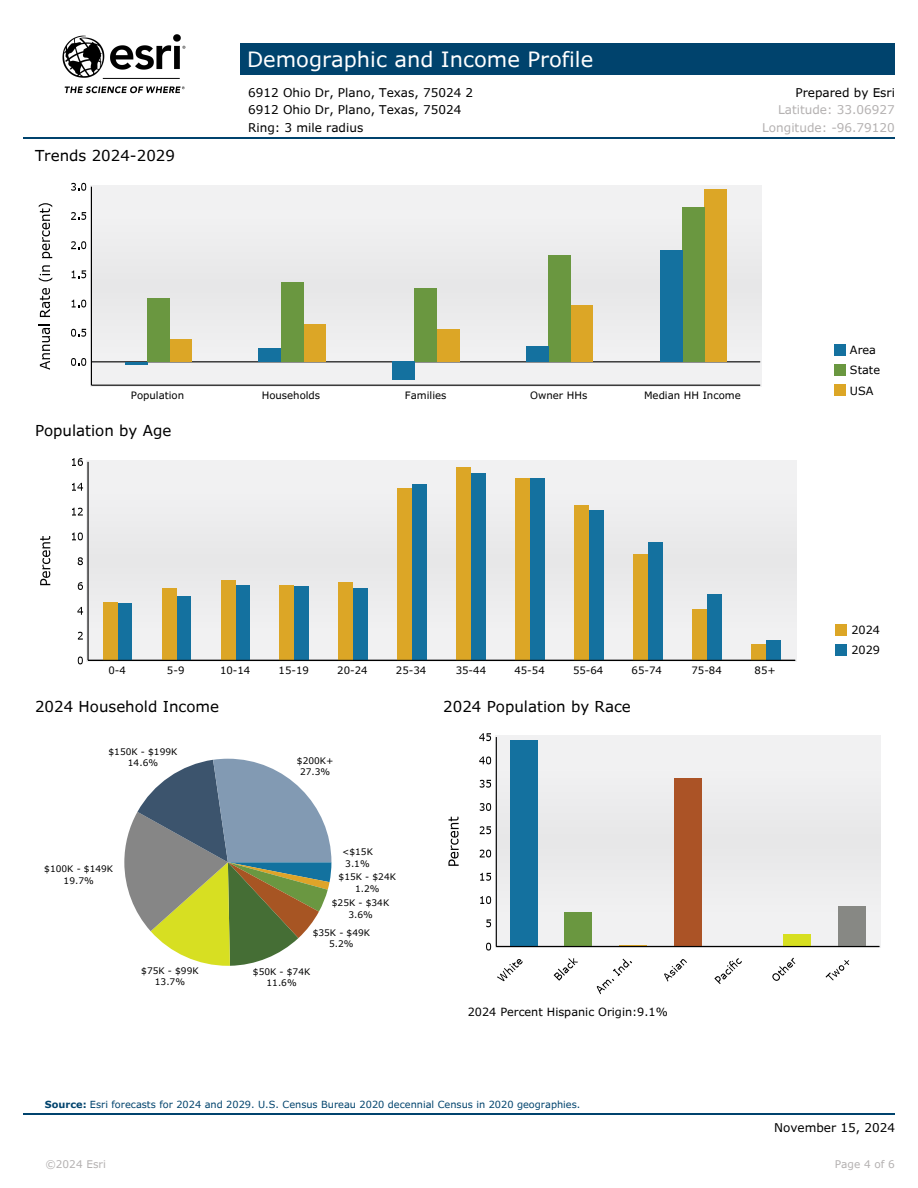
<style>
.page{position:relative;width:918px;height:1188px;background:#fff}
.page>*{position:absolute;margin:0;border:0;box-sizing:border-box;transform-origin:0 0}
.t1{font:21px "Verdana Pro";color:#fff}
.t2{font:15px "Verdana Pro";color:#000}
.t3{font:12px "Verdana Pro";color:#000}
.t4{font:12px "Verdana Pro";color:#b4b1b1}
.t5{font:11.25px/20.2px "Verdana Pro";color:#000}
.t6{font:10.5px "Verdana Pro";color:#b4b1b1}
.t7{font:10.2px "Verdana Pro";color:#000}
.t8{font:9.75px "Verdana Pro";color:#00436d}
.t9{font:9px/11.2px "Verdana Pro";color:#000;text-align:center}
.s1{font-weight:700}
</style>
<div class="page">
<div style="left:240px;top:43px;width:655px;height:32px;background:#00436d"></div>
<img style="left:62px;top:34px;width:124px;height:60px">
<hr style="left:24px;top:138px;width:871px;height:1px;background:#00436d">
<div style="left:90px;top:186px;width:671px;height:200px;background:#eeeeef"></div>
<hr style="left:91px;top:361px;width:669px;height:1px;background:#000">
<div style="left:169px;top:340px;width:23px;height:22px;background:#dca626"></div>
<div style="left:303px;top:325px;width:23px;height:37px;background:#dca626"></div>
<div style="left:437px;top:329px;width:22px;height:33px;background:#dca626"></div>
<div style="left:571px;top:305px;width:22px;height:57px;background:#dca626"></div>
<div style="left:705px;top:190px;width:22px;height:172px;background:#dca626"></div>
<div style="left:147px;top:298px;width:22px;height:64px;background:#6a9740"></div>
<div style="left:281px;top:282px;width:22px;height:80px;background:#6a9740"></div>
<div style="left:415px;top:288px;width:22px;height:74px;background:#6a9740"></div>
<div style="left:548px;top:256px;width:23px;height:106px;background:#6a9740"></div>
<div style="left:682px;top:207px;width:23px;height:155px;background:#6a9740"></div>
<hr style="left:125px;top:362px;width:22px;height:2px;background:#14719f">
<div style="left:259px;top:348px;width:22px;height:14px;background:#14719f"></div>
<div style="left:392px;top:362px;width:23px;height:18px;background:#14719f"></div>
<div style="left:526px;top:346px;width:22px;height:16px;background:#14719f"></div>
<div style="left:660px;top:250px;width:22px;height:112px;background:#14719f"></div>
<hr style="left:91px;top:385px;width:669px;height:1px;background:#000">
<hr style="left:91px;top:187px;width:1px;height:198px;background:#000">
<svg style="left:39px;top:324px;width:11px;height:46px"></svg>
<svg style="left:40px;top:288px;width:10px;height:29px"></svg>
<svg style="left:39px;top:265px;width:13px;height:16px"></svg>
<svg style="left:39px;top:203px;width:13px;height:55px"></svg>
<svg style="left:71px;top:358px;width:15px;height:8px"></svg>
<svg style="left:71px;top:329px;width:15px;height:8px"></svg>
<svg style="left:72px;top:300px;width:14px;height:8px"></svg>
<svg style="left:72px;top:270px;width:14px;height:8px"></svg>
<svg style="left:71px;top:241px;width:15px;height:8px"></svg>
<svg style="left:71px;top:212px;width:15px;height:8px"></svg>
<svg style="left:71px;top:183px;width:15px;height:8px"></svg>
<div style="left:834px;top:344px;width:11px;height:11px;background:#14719f"></div>
<div style="left:834px;top:364px;width:11px;height:11px;background:#6a9740"></div>
<div style="left:834px;top:385px;width:11px;height:11px;background:#dca626"></div>
<div style="left:87px;top:461px;width:709px;height:201px;background:#eeeeef"></div>
<div style="left:117px;top:603px;width:15px;height:57px;background:#14719f"></div>
<div style="left:176px;top:596px;width:15px;height:64px;background:#14719f"></div>
<div style="left:235px;top:585px;width:15px;height:75px;background:#14719f"></div>
<div style="left:294px;top:586px;width:15px;height:74px;background:#14719f"></div>
<div style="left:353px;top:588px;width:15px;height:72px;background:#14719f"></div>
<div style="left:412px;top:484px;width:15px;height:176px;background:#14719f"></div>
<div style="left:471px;top:473px;width:15px;height:187px;background:#14719f"></div>
<div style="left:530px;top:478px;width:15px;height:182px;background:#14719f"></div>
<div style="left:589px;top:510px;width:15px;height:150px;background:#14719f"></div>
<div style="left:648px;top:543px;width:15px;height:117px;background:#14719f"></div>
<div style="left:707px;top:595px;width:15px;height:65px;background:#14719f"></div>
<div style="left:766px;top:641px;width:14px;height:19px;background:#14719f"></div>
<div style="left:103px;top:602px;width:14px;height:58px;background:#dca626"></div>
<div style="left:162px;top:588px;width:14px;height:72px;background:#dca626"></div>
<div style="left:221px;top:580px;width:14px;height:80px;background:#dca626"></div>
<div style="left:280px;top:585px;width:14px;height:75px;background:#dca626"></div>
<div style="left:339px;top:582px;width:14px;height:78px;background:#dca626"></div>
<div style="left:397px;top:488px;width:15px;height:172px;background:#dca626"></div>
<div style="left:456px;top:467px;width:15px;height:193px;background:#dca626"></div>
<div style="left:515px;top:478px;width:15px;height:182px;background:#dca626"></div>
<div style="left:574px;top:505px;width:15px;height:155px;background:#dca626"></div>
<div style="left:633px;top:554px;width:15px;height:106px;background:#dca626"></div>
<div style="left:692px;top:610px;width:15px;height:50px;background:#dca626"></div>
<div style="left:751px;top:644px;width:15px;height:16px;background:#dca626"></div>
<hr style="left:88px;top:660px;width:707px;height:1px;background:#000">
<hr style="left:87px;top:462px;width:2px;height:198px;background:#000">
<svg style="left:40px;top:536px;width:10px;height:49px"></svg>
<svg style="left:78px;top:657px;width:5px;height:7px"></svg>
<svg style="left:78px;top:632px;width:5px;height:8px"></svg>
<svg style="left:77px;top:607px;width:6px;height:8px"></svg>
<svg style="left:78px;top:582px;width:5px;height:8px"></svg>
<svg style="left:78px;top:557px;width:5px;height:8px"></svg>
<svg style="left:72px;top:532px;width:11px;height:8px"></svg>
<svg style="left:72px;top:508px;width:11px;height:8px"></svg>
<svg style="left:72px;top:483px;width:11px;height:8px"></svg>
<svg style="left:72px;top:458px;width:11px;height:8px"></svg>
<div style="left:836px;top:624px;width:11px;height:11px;background:#dca626"></div>
<div style="left:836px;top:644px;width:11px;height:12px;background:#14719f"></div>
<svg style="left:124px;top:759px;width:207px;height:207px"></svg>
<div style="left:495px;top:736px;width:385px;height:212px;background:#eeeeef"></div>
<div style="left:510px;top:740px;width:27px;height:207px;background:#14719f"></div>
<div style="left:565px;top:912px;width:27px;height:35px;background:#6a9740"></div>
<hr style="left:619px;top:945px;width:28px;height:2px;background:#dca626">
<div style="left:674px;top:778px;width:27px;height:169px;background:#ab5326"></div>
<div style="left:784px;top:934px;width:27px;height:13px;background:#d7df20"></div>
<div style="left:838px;top:906px;width:28px;height:41px;background:#878884"></div>
<hr style="left:496px;top:946px;width:383px;height:1px;background:#000">
<svg style="left:497px;top:959px;width:26px;height:23px"></svg>
<svg style="left:554px;top:958px;width:24px;height:23px"></svg>
<svg style="left:596px;top:959px;width:36px;height:35px"></svg>
<svg style="left:664px;top:959px;width:23px;height:23px"></svg>
<svg style="left:714px;top:958px;width:28px;height:26px"></svg>
<svg style="left:772px;top:958px;width:24px;height:23px"></svg>
<svg style="left:826px;top:960px;width:24px;height:21px"></svg>
<hr style="left:496px;top:737px;width:1px;height:210px;background:#000">
<svg style="left:448px;top:817px;width:11px;height:49px"></svg>
<svg style="left:486px;top:943px;width:5px;height:8px"></svg>
<svg style="left:486px;top:919px;width:5px;height:8px"></svg>
<svg style="left:480px;top:896px;width:11px;height:8px"></svg>
<svg style="left:480px;top:873px;width:11px;height:8px"></svg>
<svg style="left:480px;top:850px;width:11px;height:8px"></svg>
<svg style="left:480px;top:826px;width:11px;height:8px"></svg>
<svg style="left:480px;top:803px;width:11px;height:8px"></svg>
<svg style="left:480px;top:780px;width:11px;height:8px"></svg>
<svg style="left:479px;top:756px;width:12px;height:8px"></svg>
<svg style="left:479px;top:733px;width:12px;height:8px"></svg>
<hr style="left:24px;top:1113px;width:871px;height:2px;background:#00436d">
<h2 class="t2" style="left:35px;top:146px;width:141px">Trends 2024-2029</h2>
<h1 class="t1" style="left:247px;top:46px;width:348px">Demographic and Income Profile</h1>
<h3 class="t3" style="left:248px;top:85px;width:227px">6912 Ohio Dr, Plano, Texas, 75024 2</h3>
<h3 class="t3" style="left:796px;top:85px;width:101px">Prepared by Esri</h3>
<h3 class="t3" style="left:248px;top:102px;width:215px">6912 Ohio Dr, Plano, Texas, 75024</h3>
<h3 class="t4" style="left:778px;top:102px;width:118px">Latitude: 33.06927</h3>
<h3 class="t3" style="left:248px;top:119px;width:117px">Ring: 3 mile radius</h3>
<h3 class="t4" style="left:762px;top:119px;width:134px">Longitude: -96.79120</h3>
<p class="t7" style="left:131px;top:388px;width:55px">Population</p>
<p class="t7" style="left:262px;top:388px;width:60px">Households</p>
<p class="t7" style="left:405px;top:388px;width:43px">Families</p>
<p class="t7" style="left:530px;top:388px;width:59px">Owner HHs</p>
<p class="t7" style="left:644px;top:388px;width:98px">Median HH Income</p>
<h2 class="t2" style="left:35px;top:421px;width:138px">Population by Age</h2>
<p class="t7" style="left:108px;top:664px;width:19px">0-4</p>
<p class="t7" style="left:167px;top:664px;width:19px">5-9</p>
<p class="t7" style="left:220px;top:664px;width:32px">10-14</p>
<p class="t7" style="left:279px;top:664px;width:32px">15-19</p>
<p class="t7" style="left:337px;top:664px;width:32px">20-24</p>
<p class="t7" style="left:396px;top:664px;width:32px">25-34</p>
<p class="t7" style="left:456px;top:664px;width:32px">35-44</p>
<p class="t7" style="left:514px;top:664px;width:32px">45-54</p>
<p class="t7" style="left:573px;top:664px;width:32px">55-64</p>
<p class="t7" style="left:632px;top:664px;width:32px">65-74</p>
<p class="t7" style="left:691px;top:664px;width:32px">75-84</p>
<p class="t7" style="left:755px;top:664px;width:23px">85+</p>
<h2 class="t2" style="left:35px;top:696px;width:186px">2024 Household Income</h2>
<p class="t9" style="left:109px;top:746px;width:70px">$150K - $199K<br>14.6%</p>
<p class="t9" style="left:44px;top:863px;width:70px">$100K - $149K<br>19.7%</p>
<p class="t9" style="left:141px;top:965px;width:59px">$75K - $99K<br>13.7%</p>
<p class="t9" style="left:297px;top:755px;width:38px">$200K+<br>27.3%</p>
<p class="t9" style="left:342px;top:846px;width:32px">&lt;$15K<br>3.1%</p>
<p class="t9" style="left:339px;top:871px;width:59px">$15K - $24K<br>1.2%</p>
<p class="t9" style="left:332px;top:897px;width:59px">$25K - $34K<br>3.6%</p>
<p class="t9" style="left:313px;top:926px;width:59px">$35K - $49K<br>5.2%</p>
<p class="t9" style="left:253px;top:966px;width:59px">$50K - $74K<br>11.6%</p>
<h2 class="t2" style="left:443px;top:696px;width:189px">2024 Population by Race</h2>
<p class="t5" style="left:468px;top:1001px;width:202px">2024 Percent Hispanic Origin:9.1%</p>
<p class="t8" style="left:45px;top:1098px;width:537px"><span class="s1">Source:</span> Esri forecasts for 2024 and 2029. U.S. Census Bureau 2020 decennial Census in 2020 geographies.</p>
<p class="t5" style="left:850px;top:339px;width:32px">Area<br>State<br>USA</p>
<p class="t5" style="left:851px;top:620px;width:30px">2024<br>2029</p>
<h3 class="t3" style="left:774px;top:1120px;width:122px">November 15, 2024</h3>
<p class="t6" style="left:45px;top:1158px;width:62px">©2024 Esri</p>
<p class="t6" style="left:835px;top:1158px;width:62px">Page 4 of 6</p>
</div>
